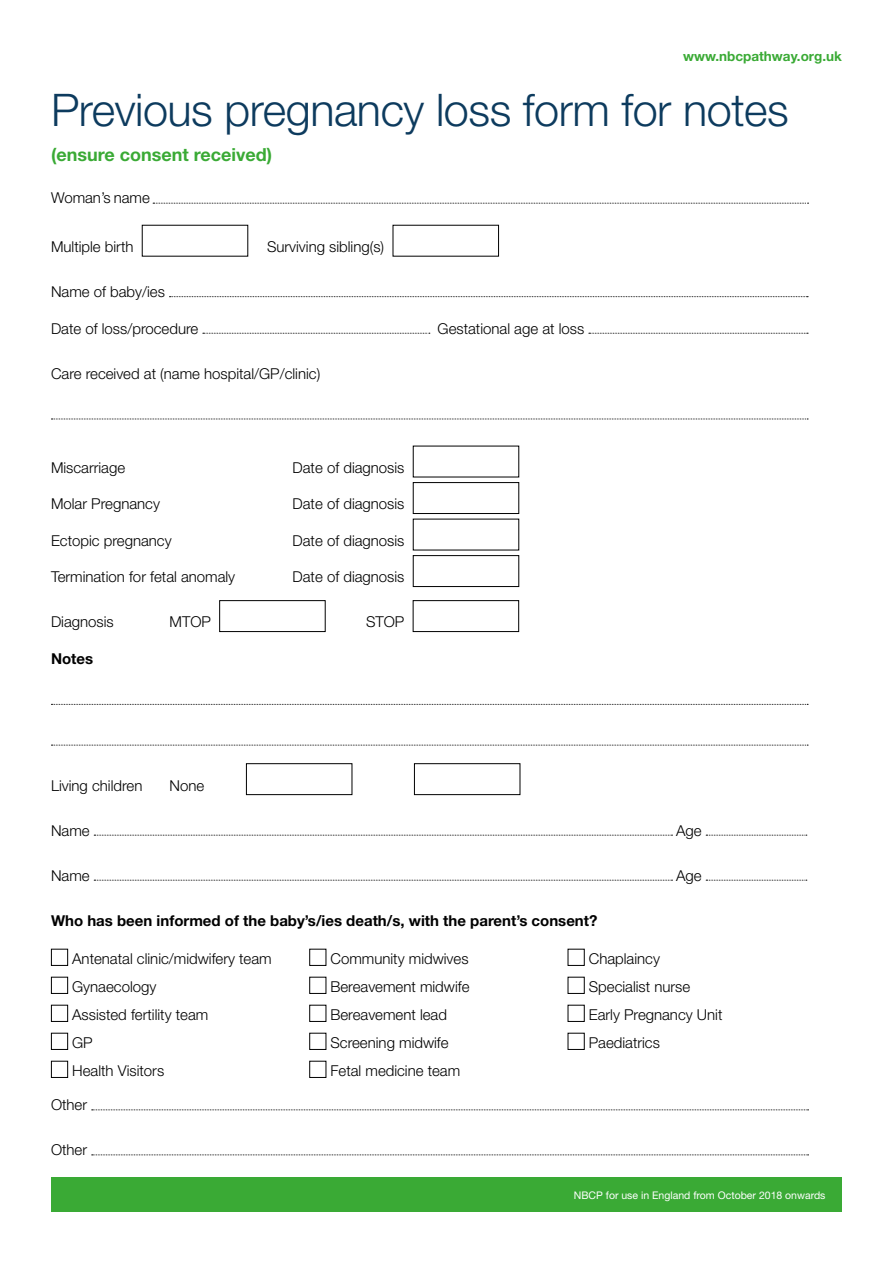
<style>
.page{position:relative;width:893px;height:1263px;background:#fff}
.page>*{position:absolute;margin:0;border:0;box-sizing:border-box;transform-origin:0 0}
.t1{font:300 45px "Helvetica Neue LT Std";letter-spacing:-.01em;color:#0d3b5e}
.t2{font:700 18px "Helvetica Neue LT Std";color:#3aaa35}
.t3{font:300 15px/28px "Helvetica Neue LT Std";color:#000}
.t4{font:700 15px "Helvetica Neue LT Std";color:#000}
.t5{font:700 13.5px "Helvetica Neue LT Std";color:#3aaa35}
.t6{font:10.5px "Helvetica Neue LT Std";color:#fff}
</style>
<div class="page">
<div style="left:52px;top:1178px;width:790px;height:34px;background:#3aaa35"></div>
<svg style="left:153px;top:203px;width:655px;height:1px"></svg>
<svg style="left:169px;top:296px;width:639px;height:1px"></svg>
<svg style="left:203px;top:333px;width:227px;height:1px"></svg>
<svg style="left:589px;top:333px;width:219px;height:1px"></svg>
<svg style="left:51px;top:419px;width:757px;height:1px"></svg>
<div style="left:413px;top:482px;width:106px;height:32px;border:1px solid #000"></div>
<div style="left:413px;top:555px;width:106px;height:32px;border:1px solid #000"></div>
<div style="left:219px;top:600px;width:107px;height:32px;border:1px solid #000"></div>
<div style="left:413px;top:600px;width:106px;height:32px;border:1px solid #000"></div>
<svg style="left:51px;top:704px;width:757px;height:1px"></svg>
<svg style="left:51px;top:745px;width:757px;height:1px"></svg>
<div style="left:246px;top:763px;width:106px;height:32px;border:1px solid #000"></div>
<div style="left:414px;top:763px;width:106px;height:32px;border:1px solid #000"></div>
<svg style="left:94px;top:835px;width:578px;height:1px"></svg>
<svg style="left:706px;top:835px;width:101px;height:1px"></svg>
<svg style="left:94px;top:880px;width:578px;height:1px"></svg>
<svg style="left:706px;top:880px;width:101px;height:1px"></svg>
<div style="left:51px;top:949px;width:17px;height:17px;border:1px solid #000"></div>
<div style="left:51px;top:977px;width:17px;height:17px;border:1px solid #000"></div>
<div style="left:51px;top:1005px;width:17px;height:17px;border:1px solid #000"></div>
<div style="left:51px;top:1033px;width:17px;height:17px;border:1px solid #000"></div>
<div style="left:51px;top:1061px;width:17px;height:17px;border:1px solid #000"></div>
<div style="left:309px;top:949px;width:17px;height:17px;border:1px solid #000"></div>
<div style="left:309px;top:977px;width:17px;height:17px;border:1px solid #000"></div>
<div style="left:309px;top:1005px;width:17px;height:17px;border:1px solid #000"></div>
<div style="left:309px;top:1033px;width:17px;height:17px;border:1px solid #000"></div>
<div style="left:309px;top:1061px;width:17px;height:17px;border:1px solid #000"></div>
<div style="left:568px;top:949px;width:17px;height:17px;border:1px solid #000"></div>
<div style="left:568px;top:977px;width:17px;height:17px;border:1px solid #000"></div>
<div style="left:568px;top:1005px;width:17px;height:17px;border:1px solid #000"></div>
<div style="left:568px;top:1033px;width:17px;height:17px;border:1px solid #000"></div>
<svg style="left:92px;top:1109px;width:716px;height:1px"></svg>
<svg style="left:92px;top:1154px;width:716px;height:1px"></svg>
<p class="t5" style="left:683px;top:48px;width:160px">www.nbcpathway.org.uk</p>
<h1 class="t1" style="left:51px;top:82px;width:739px">Previous pregnancy loss form for notes</h1>
<p class="t2" style="left:51px;top:143px;width:223px">(ensure consent received)</p>
<p class="t3" style="left:51px;top:183px;width:100px">Woman’s name</p>
<p class="t3" style="left:51px;top:232px;width:84px">Multiple birth</p>
<p class="t3" style="left:267px;top:232px;width:119px">Surviving sibling(s)</p>
<p class="t3" style="left:51px;top:277px;width:115px">Name of baby/ies</p>
<p class="t3" style="left:51px;top:314px;width:149px">Date of loss/procedure</p>
<p class="t3" style="left:438px;top:314px;width:148px">Gestational age at loss</p>
<p class="t3" style="left:51px;top:359px;width:271px">Care received at (name hospital/GP/clinic)</p>
<p class="t3" style="left:51px;top:453px;width:76px">Miscarriage</p>
<p class="t3" style="left:293px;top:453px;width:113px">Date of diagnosis</p>
<p class="t3" style="left:51px;top:490px;width:110px">Molar Pregnancy</p>
<p class="t3" style="left:293px;top:490px;width:113px">Date of diagnosis</p>
<p class="t3" style="left:51px;top:526px;width:122px">Ectopic pregnancy</p>
<p class="t3" style="left:293px;top:526px;width:113px">Date of diagnosis</p>
<p class="t3" style="left:51px;top:563px;width:186px">Termination for fetal anomaly</p>
<p class="t3" style="left:293px;top:563px;width:113px">Date of diagnosis</p>
<p class="t3" style="left:51px;top:608px;width:64px">Diagnosis</p>
<p class="t3" style="left:170px;top:608px;width:43px">MTOP</p>
<p class="t3" style="left:366px;top:608px;width:40px">STOP</p>
<p class="t4" style="left:51px;top:649px;width:44px">Notes</p>
<p class="t3" style="left:51px;top:771px;width:93px">Living children</p>
<p class="t3" style="left:170px;top:771px;width:36px">None</p>
<p class="t3" style="left:51px;top:816px;width:40px">Name</p>
<p class="t3" style="left:676px;top:816px;width:27px">Age</p>
<p class="t3" style="left:51px;top:861px;width:40px">Name</p>
<p class="t3" style="left:676px;top:861px;width:27px">Age</p>
<p class="t4" style="left:51px;top:911px;width:548px">Who has been informed of the baby’s/ies death/s, with the parent’s consent?</p>
<p class="t3" style="left:72px;top:945px;width:201px">Antenatal clinic/midwifery team<br>Gynaecology<br>Assisted fertility team<br>GP<br>Health Visitors</p>
<p class="t3" style="left:330px;top:945px;width:140px">Community midwives<br>Bereavement midwife<br>Bereavement lead<br>Screening midwife<br>Fetal medicine team</p>
<p class="t3" style="left:589px;top:945px;width:135px">Chaplaincy<br>Specialist nurse<br>Early Pregnancy Unit<br>Paediatrics</p>
<p class="t3" style="left:51px;top:1090px;width:38px">Other</p>
<p class="t3" style="left:51px;top:1135px;width:38px">Other</p>
<p class="t6" style="left:574px;top:1189px;width:253px">NBCP for use in England from October 2018 onwards</p>
</div>
